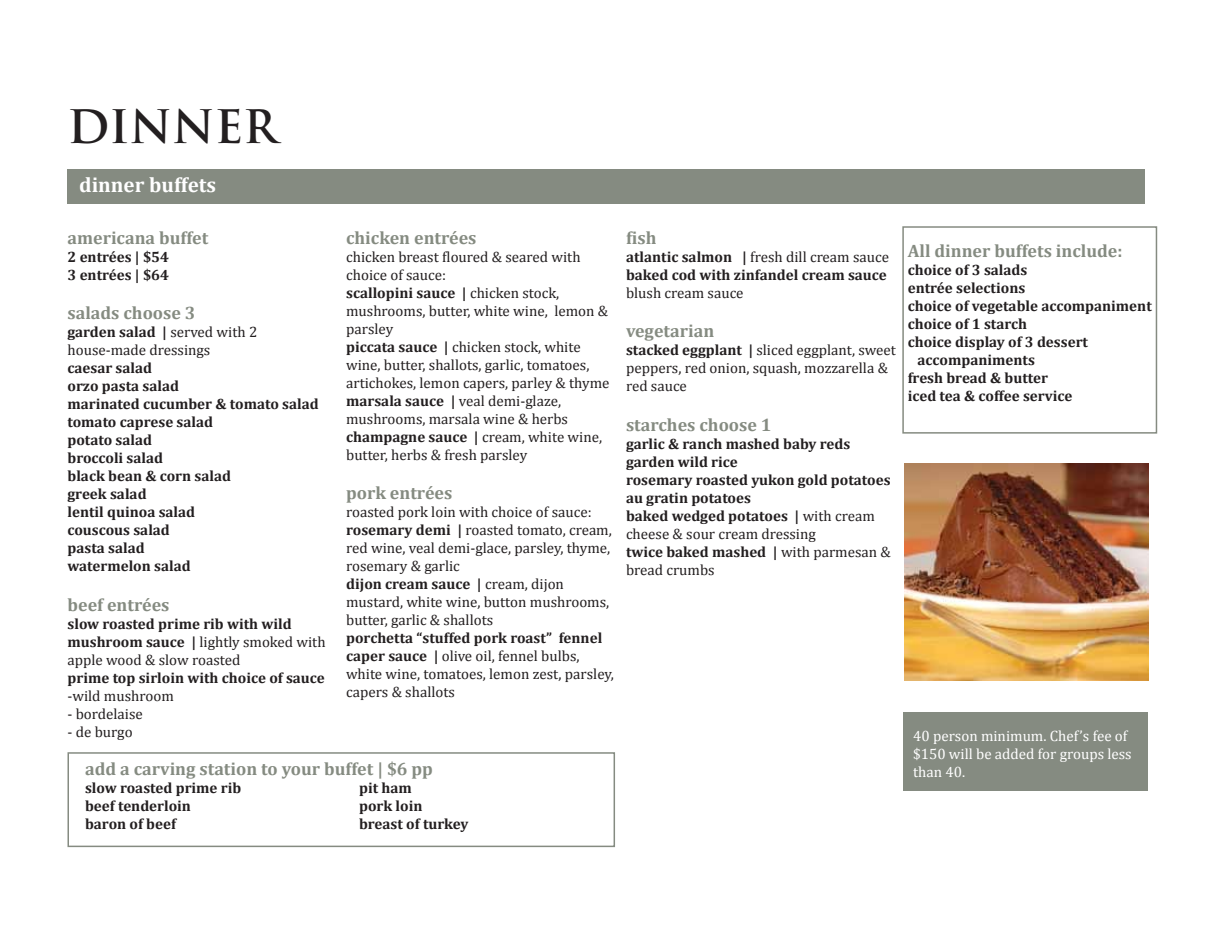
<style>
.page{position:relative;width:1215px;height:945px;background:#fff}
.page>*{position:absolute;margin:0;border:0;box-sizing:border-box;transform-origin:0 0}
.t1{font:700 45px "Trajan Pro";color:#231f20}
.t2{font:700 21px "Cambria";color:#fff}
.t3{font:700 18px "Cambria";color:#858b81}
.t4{font:15px/18px "Cambria";color:#231f20}
.t5{font:700 15px/18px "Cambria";color:#231f20}
.t6{font:15px/18px "Cambria";color:#fff}
.s1{font-weight:700}
.s2{font-weight:400}
</style>
<div class="page">
<img style="left:904px;top:464px;width:245px;height:217px">
<div style="left:68px;top:169px;width:1077px;height:35px;background:#858b81"></div>
<div style="left:902px;top:226px;width:255px;height:208px;border:2px solid #858b81"></div>
<div style="left:903px;top:712px;width:245px;height:79px;background:#858b81"></div>
<div style="left:68px;top:752px;width:547px;height:95px;border:2px solid #858b81"></div>
<h1 class="t1" style="left:68px;top:99px;width:211px">DINNER</h1>
<h2 class="t2" style="left:79px;top:170px;width:139px">dinner buffets</h2>
<p class="t3" style="left:68px;top:225px;width:142px">americana buffet</p>
<p class="t5" style="left:68px;top:247px;width:103px">2 entrées | $54<br>3 entrées | $64</p>
<p class="t3" style="left:68px;top:300px;width:130px">salads choose 3</p>
<p class="t4" style="left:68px;top:323px;width:191px"><span class="s1">garden salad |</span> served with 2 house-made dressings</p>
<p class="t5" style="left:68px;top:358px;width:253px">caesar salad<br>orzo pasta salad<br>marinated cucumber &amp; tomato salad tomato caprese salad<br>potato salad<br>broccoli salad<br>black bean &amp; corn salad<br>greek salad<br>lentil quinoa salad<br>couscous salad<br>pasta salad<br>watermelon salad</p>
<p class="t3" style="left:68px;top:592px;width:103px">beef entrées</p>
<p class="t5" style="left:68px;top:614px;width:260px">slow roasted prime rib with wild mushroom sauce | <span class="s2">lightly smoked with apple wood &amp; slow roasted</span></p>
<p class="t5" style="left:68px;top:668px;width:259px">prime top sirloin with choice of sauce</p>
<p class="t4" style="left:68px;top:687px;width:108px">-wild mushroom</p>
<p class="t4" style="left:68px;top:705px;width:77px">- bordelaise</p>
<p class="t4" style="left:68px;top:723px;width:67px">- de burgo</p>
<p class="t3" style="left:346px;top:225px;width:132px">chicken entrées</p>
<p class="t4" style="left:346px;top:247px;width:265px">chicken breast floured &amp; seared with choice of sauce:<br><span class="s1">scallopini sauce |</span> chicken stock, mushrooms, butter, white wine, lemon &amp; parsley<br><span class="s1">piccata sauce |</span> chicken stock, white wine, butter, shallots, garlic, tomatoes, artichokes, lemon capers, parley &amp; thyme <span class="s1">marsala sauce |</span> veal demi-glaze, mushrooms, marsala wine &amp; herbs <span class="s1">champagne sauce |</span> cream, white wine, butter, herbs &amp; fresh parsley</p>
<p class="t3" style="left:346px;top:480px;width:108px">pork entrées</p>
<p class="t4" style="left:346px;top:503px;width:267px">roasted pork loin with choice of sauce: <span class="s1">rosemary demi |</span> roasted tomato, cream, red wine, veal demi-glace, parsley, thyme, rosemary &amp; garlic<br><span class="s1">dijon cream sauce |</span> cream, dijon mustard, white wine, button mushrooms, butter, garlic &amp; shallots</p>
<p class="t4" style="left:346px;top:629px;width:269px"><span class="s1">porchetta “stuffed pork roast” fennel caper sauce |</span> olive oil, fennel bulbs, white wine, tomatoes, lemon zest, parsley, capers &amp; shallots</p>
<p class="t3" style="left:85px;top:756px;width:349px">add a carving station to your buffet | $6 pp</p>
<p class="t5" style="left:85px;top:778px;width:158px">slow roasted prime rib beef tenderloin<br>baron of beef</p>
<p class="t5" style="left:359px;top:778px;width:111px">pit ham<br>pork loin breast of turkey</p>
<p class="t3" style="left:626px;top:225px;width:32px">fish</p>
<p class="t5" style="left:626px;top:247px;width:265px">atlantic salmon | <span class="s2">fresh dill cream sauce </span>baked cod with zinfandel cream sauce</p>
<p class="t4" style="left:626px;top:283px;width:119px">blush cream sauce</p>
<p class="t3" style="left:626px;top:318px;width:90px">vegetarian</p>
<p class="t4" style="left:626px;top:341px;width:271px"><span class="s1">stacked eggplant |</span> sliced eggplant, sweet peppers, red onion, squash, mozzarella &amp; red sauce</p>
<p class="t3" style="left:626px;top:412px;width:147px">starches choose 1</p>
<p class="t5" style="left:626px;top:434px;width:266px">garlic &amp; ranch mashed baby reds garden wild rice<br>rosemary roasted yukon gold potatoes au gratin potatoes<br>baked wedged potatoes | <span class="s2">with cream cheese &amp; sour cream dressing<br></span>twice baked mashed | <span class="s2">with parmesan &amp; bread crumbs</span></p>
<p class="t3" style="left:908px;top:238px;width:216px">All dinner buffets include:</p>
<p class="t5" style="left:908px;top:260px;width:121px">choice of 3 salads</p>
<p class="t5" style="left:908px;top:278px;width:119px">entrée selections</p>
<p class="t5" style="left:908px;top:296px;width:246px">choice of vegetable accompaniment</p>
<p class="t5" style="left:908px;top:314px;width:121px">choice of 1 starch</p>
<p class="t5" style="left:908px;top:332px;width:182px">choice display of 3 dessert</p>
<p class="t5" style="left:918px;top:350px;width:119px">accompaniments</p>
<p class="t5" style="left:908px;top:368px;width:142px">fresh bread &amp; butter</p>
<p class="t5" style="left:908px;top:386px;width:166px">iced tea &amp; coffee service</p>
<p class="t6" style="left:913px;top:727px;width:220px">40 person minimum. Chef’s fee of $150 will be added for groups less than 40.</p>
</div>
